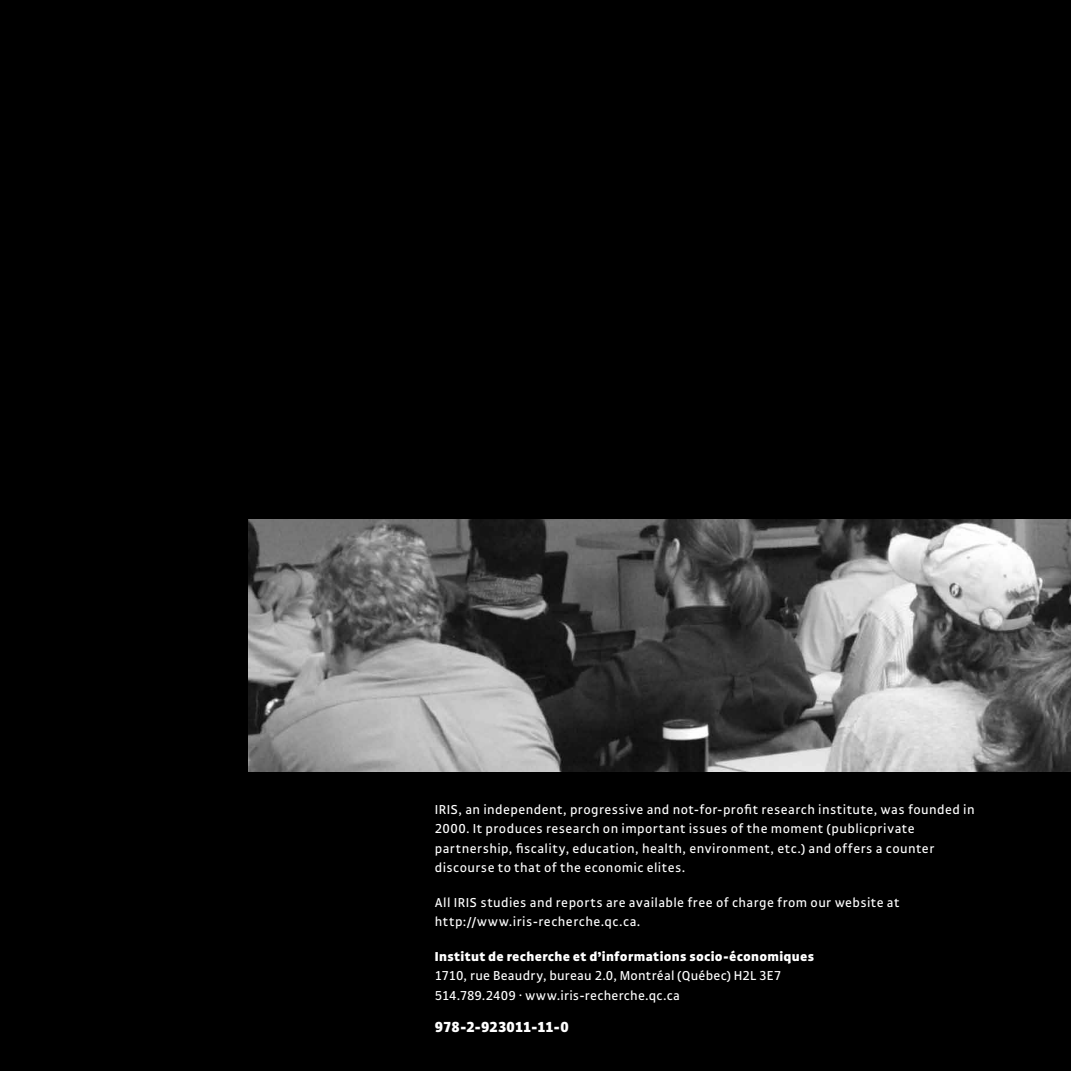
<style>
.page{position:relative;width:1071px;height:1071px;background:#000}
.page>*{position:absolute;margin:0;border:0;box-sizing:border-box;transform-origin:0 0}
.t1{font:900 15.75px "Gak Sans";letter-spacing:-.005em;color:#fff}
.t2{font:14px/19.2px "Gak Sans";letter-spacing:.03em;color:#fff}
.t3{font:900 14px "Gak Sans";letter-spacing:.02em;color:#fff}
</style>
<div class="page">
<img style="left:249px;top:520px;width:822px;height:252px">
<p class="t2" style="left:435px;top:800px;width:541px">IRIS, an independent, progressive and not-for-profit research institute, was founded in 2000. It produces research on important issues of the moment (publicprivate partnership, fiscality, education, health, environment, etc.) and offers a counter discourse to that of the economic elites.</p>
<p class="t2" style="left:435px;top:893px;width:466px">All IRIS studies and reports are available free of charge from our website at http://www.iris-recherche.qc.ca.</p>
<p class="t3" style="left:435px;top:949px;width:381px">Institut de recherche et d’informations socio-économiques</p>
<p class="t2" style="left:435px;top:966px;width:348px">1710, rue Beaudry, bureau 2.0, Montréal (Québec) H2L 3E7<br>514.789.2409 · www.iris-recherche.qc.ca</p>
<p class="t1" style="left:435px;top:1018px;width:135px">978-2-923011-11-0</p>
</div>
